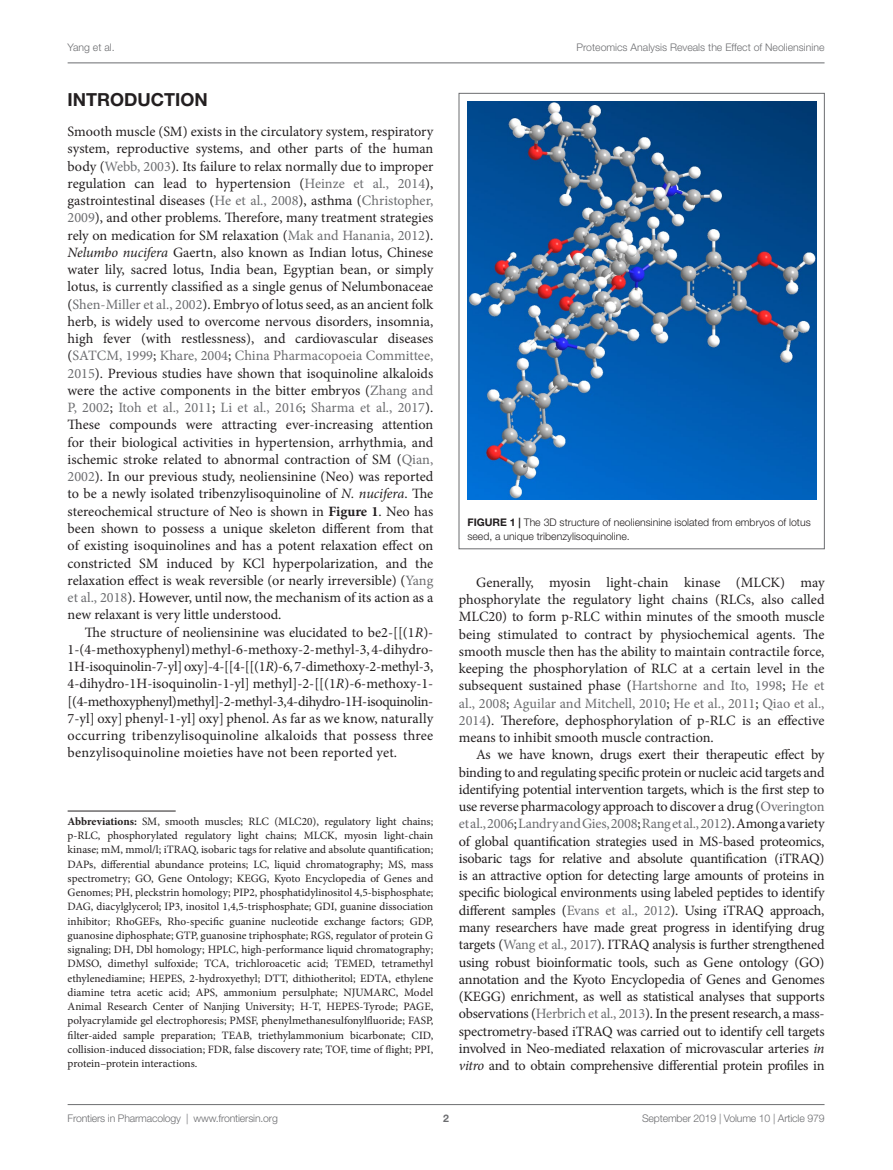
<style>
.page{position:relative;width:893px;height:1170px;background:#fff}
.page>*{position:absolute;margin:0;border:0;box-sizing:border-box;transform-origin:0 0}
._1{font:700 18px "Helvetica Neue LT Std";color:#231f20}
.T{font:14.25px/17.2px "Minion Pro";letter-spacing:-.005em;color:#231f20;text-align:justify}
.T1{font:14.25px/17.2px "Minion Pro";color:#231f20;text-align:justify}
.LA{font:11.25px/14.2px "Minion Pro";letter-spacing:-.005em;color:#231f20;text-align:justify}
.DVA{font:300 10.5px "Helvetica Neue LT Std";letter-spacing:-.015em;color:#6c6d70}
.FC{font:300 10.5px/14.2px "Helvetica Neue LT Std";color:#231f20}
.t1{font:700 10.5px "Helvetica Neue LT Std";color:#6c6d70}
.s1{color:#6c6d70}
.s2{font-style:italic}
.s3{font-weight:700}
</style>
<div class="page">
<hr style="left:68px;top:63px;width:756px;height:1px;background:#6c6d70">
<hr style="left:68px;top:1104px;width:756px;height:1px;background:#6c6d70">
<img style="left:467px;top:102px;width:349px;height:397px">
<hr style="left:68px;top:810px;width:108px;height:1px;background:#231f20">
<p class="DVA" style="left:68px;top:41px;width:49px">Yang et al.</p>
<p class="DVA" style="left:576px;top:41px;width:249px">Proteomics Analysis Reveals the Effect of Neoliensinine</p>
<p class="_1" style="left:68px;top:88px;width:142px">INTRODUCTION</p>
<p class="T1" style="left:68px;top:123px;width:367px">Smooth muscle (SM) exists in the circulatory system, respiratory system, reproductive systems, and other parts of the human body (<span class="s1">Webb, 2003</span>). Its failure to relax normally due to improper regulation can lead to hypertension (<span class="s1">Heinze et al., 2014</span>), gastrointestinal diseases (<span class="s1">He et al., 2008</span>), asthma (<span class="s1">Christopher, 2009</span>), and other problems. Therefore, many treatment strategies rely on medication for SM relaxation (<span class="s1">Mak and Hanania, 2012</span>).<br><span class="s2">Nelumbo nucifera</span> Gaertn, also known as Indian lotus, Chinese water lily, sacred lotus, India bean, Egyptian bean, or simply lotus, is currently classified as a single genus of Nelumbonaceae (<span class="s1">Shen-Miller et al., 2002</span>). Embryo of lotus seed, as an ancient folk herb, is widely used to overcome nervous disorders, insomnia, high fever (with restlessness), and cardiovascular diseases (<span class="s1">SATCM, 1999</span>; <span class="s1">Khare, 2004</span>; <span class="s1">China Pharmacopoeia Committee, 2015</span>). Previous studies have shown that isoquinoline alkaloids were the active components in the bitter embryos (<span class="s1">Zhang and P, 2002</span>; <span class="s1">Itoh et al., 2011</span>; <span class="s1">Li et al., 2016</span>; <span class="s1">Sharma et al., 2017</span>).<br>These compounds were attracting ever-increasing attention for their biological activities in hypertension, arrhythmia, and ischemic stroke related to abnormal contraction of SM (<span class="s1">Qian, 2002</span>). In our previous study, neoliensinine (Neo) was reported to be a newly isolated tribenzylisoquinoline of <span class="s2">N. nucifera</span>. The stereochemical structure of Neo is shown in <span class="s3">Figure 1</span>. Neo has been shown to possess a unique skeleton different from that of existing isoquinolines and has a potent relaxation effect on constricted SM induced by KCl hyperpolarization, and the relaxation effect is weak reversible (or nearly irreversible) (<span class="s1">Yang et al., 2018</span>). However, until now, the mechanism of its action as a new relaxant is very little understood.</p>
<p class="T" style="left:68px;top:623px;width:367px;text-indent:17px">The structure of neoliensinine was elucidated to be2-[[(1<span class="s2">R</span>)- 1-(4-methoxyphenyl) methyl-6-methoxy-2-methyl-3, 4-dihydro-1H-isoquinolin-7-yl] oxy]-4-[[4-[[(1<span class="s2">R</span>)-6, 7-dimethoxy-2-methyl-3, 4-dihydro-1H-isoquinolin-1-yl] methyl]-2-[[(1<span class="s2">R</span>)-6-methoxy-1- [(4-methoxyphenyl) methyl]-2-methyl-3, 4-dihydro-1H-isoquinolin-7-yl] oxy] phenyl-1-yl] oxy] phenol. As far as we know, naturally occurring tribenzylisoquinoline alkaloids that possess three benzylisoquinoline moieties have not been reported yet.</p>
<p class="LA" style="left:68px;top:814px;width:367px"><span class="s3">Abbreviations:</span> SM, smooth muscles; RLC (MLC20), regulatory light chains; p-RLC, phosphorylated regulatory light chains; MLCK, myosin light-chain kinase; mM, mmol/l; iTRAQ, isobaric tags for relative and absolute quantification; DAPs, differential abundance proteins; LC, liquid chromatography; MS, mass spectrometry; GO, Gene Ontology; KEGG, Kyoto Encyclopedia of Genes and Genomes; PH, pleckstrin homology; PIP2, phosphatidylinositol 4,5-bisphosphate; DAG, diacylglycerol; IP3, inositol 1,4,5-trisphosphate; GDI, guanine dissociation inhibitor; RhoGEFs, Rho-specific guanine nucleotide exchange factors; GDP, guanosine diphosphate; GTP, guanosine triphosphate; RGS, regulator of protein G signaling; DH, Dbl homology; HPLC, high-performance liquid chromatography; DMSO, dimethyl sulfoxide; TCA, trichloroacetic acid; TEMED, tetramethyl ethylenediamine; HEPES, 2-hydroxyethyl; DTT, dithiotheritol; EDTA, ethylene diamine tetra acetic acid; APS, ammonium persulphate; NJUMARC, Model Animal Research Center of Nanjing University; H-T, HEPES-Tyrode; PAGE, polyacrylamide gel electrophoresis; PMSF, phenylmethanesulfonylfluoride; FASP, filter-aided sample preparation; TEAB, triethylammonium bicarbonate; CID, collision-induced dissociation; FDR, false discovery rate; TOF, time of flight; PPI, protein–protein interactions.</p>
<p class="FC" style="left:467px;top:515px;width:345px"><span class="s3">FIGURE 1 |</span> The 3D structure of neoliensinine isolated from embryos of lotus seed, a unique tribenzylisoquinoline.</p>
<p class="T" style="left:459px;top:573px;width:367px;text-indent:17px">Generally, myosin light-chain kinase (MLCK) may phosphorylate the regulatory light chains (RLCs, also called MLC20) to form p-RLC within minutes of the smooth muscle being stimulated to contract by physiochemical agents. The smooth muscle then has the ability to maintain contractile force, keeping the phosphorylation of RLC at a certain level in the subsequent sustained phase (<span class="s1">Hartshorne and Ito, 1998</span>; <span class="s1">He et al., 2008</span>; <span class="s1">Aguilar and Mitchell, 2010</span>; <span class="s1">He et al., 2011</span>; <span class="s1">Qiao et al., 2014</span>). Therefore, dephosphorylation of p-RLC is an effective means to inhibit smooth muscle contraction.</p>
<p class="T" style="left:459px;top:746px;width:367px;text-indent:17px">As we have known, drugs exert their therapeutic effect by binding to and regulating specific protein or nucleic acid targets and identifying potential intervention targets, which is the first step to use reverse pharmacology approach to discover a drug (<span class="s1">Overington et al., 2006</span>; <span class="s1">Landry and Gies, 2008</span>; <span class="s1">Rang et al., 2012</span>). Among a variety of global quantification strategies used in MS-based proteomics, isobaric tags for relative and absolute quantification (iTRAQ) is an attractive option for detecting large amounts of proteins in specific biological environments using labeled peptides to identify different samples (<span class="s1">Evans et al., 2012</span>). Using iTRAQ approach, many researchers have made great progress in identifying drug targets (<span class="s1">Wang et al., 2017</span>). ITRAQ analysis is further strengthened using robust bioinformatic tools, such as Gene ontology (GO) annotation and the Kyoto Encyclopedia of Genes and Genomes (KEGG) enrichment, as well as statistical analyses that supports observations (<span class="s1">Herbrich et al., 2013</span>). In the present research, a mass&shy;spectrometry-based iTRAQ was carried out to identify cell targets involved in Neo-mediated relaxation of microvascular arteries <span class="s2">in vitro</span> and to obtain comprehensive differential protein profiles in</p>
<p class="DVA" style="left:68px;top:1111px;width:122px">Frontiers in Pharmacology |</p>
<p class="DVA" style="left:194px;top:1111px;width:86px">www.frontiersin.org</p>
<p class="t1" style="left:443px;top:1111px;width:7px">2</p>
<p class="DVA" style="left:642px;top:1111px;width:184px">September 2019 | Volume 10 | Article 979</p>
</div>
